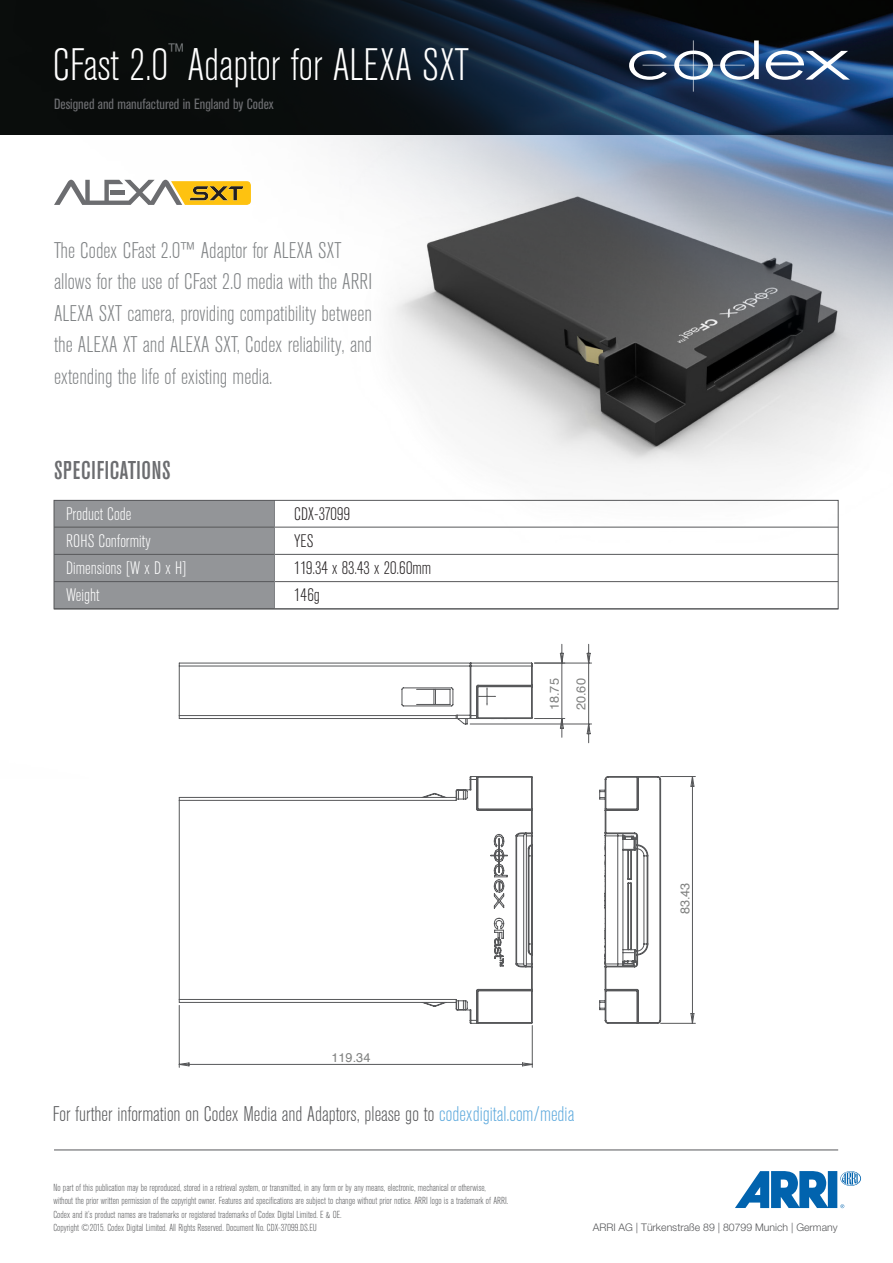
<style>
.page{position:relative;width:893px;height:1263px;background:#fff}
.page>*{position:absolute;margin:0;border:0;box-sizing:border-box;transform-origin:0 0}
.t1{font:300 condensed 45px "Akzidenz Grotesk BE";color:#fff}
.t2{font:500 condensed 25.5px "Akzidenz Grotesk BE";letter-spacing:.03em;color:#6c6d70}
.t3{font:300 condensed 22.5px/31.5px "Akzidenz Grotesk BE";color:#808385}
.t4{font:300 condensed 21px "Akzidenz Grotesk BE";color:#57585a}
.t5{font:300 condensed 18px "Akzidenz Grotesk BE";color:#fff}
.t6{font:300 condensed 18px "Akzidenz Grotesk BE";color:#231f20}
.t7{font:condensed 14.7px "Akzidenz Grotesk BE";color:#6d6e71}
.t8{font:12.75px/26.8px "Helvetica";color:#808180}
.t9{font:300 10.5px "Helvetica Neue";color:#57585a}
.t10{font:300 condensed 10.2px/13.5px "Akzidenz Grotesk BE";color:#58595b}
.s1{color:#5faadd}
</style>
<div class="page">
<img style="left:0;top:0;width:893px;height:719px">
<svg style="left:766px;top:51px;width:84px;height:29px"></svg>
<svg style="left:629px;top:40px;width:130px;height:52px;background:#435b7b"></svg>
<hr style="left:54px;top:1149px;width:784px;height:1px;background:#57585a">
<div style="left:54px;top:500px;width:220px;height:109px;background:#939598"></div>
<hr style="left:54px;top:527px;width:784px;height:1px;background:#57585a">
<hr style="left:54px;top:554px;width:784px;height:1px;background:#57585a">
<hr style="left:54px;top:581px;width:784px;height:1px;background:#57585a">
<hr style="left:54px;top:609px;width:784px;height:1px;background:#57585a">
<hr style="left:274px;top:500px;width:1px;height:109px;background:#808285">
<div style="left:54px;top:500px;width:784px;height:109px;border:1px solid #57585a"></div>
<svg style="left:735px;top:1171px;width:126px;height:37px"></svg>
<svg style="left:532px;top:644px;width:164px;height:379px"></svg>
<svg style="left:179px;top:1023px;width:353px;height:44px"></svg>
<svg style="left:179px;top:776px;width:353px;height:247px"></svg>
<svg style="left:599px;top:776px;width:62px;height:247px"></svg>
<svg style="left:179px;top:644px;width:386px;height:93px"></svg>
<svg style="left:54px;top:180px;width:197px;height:25px"></svg>
<h1 class="t1" style="left:53px;top:40px;width:418px">CFast 2.0<sup>™</sup>Adaptor for ALEXA SXT</h1>
<h3 class="t7" style="left:54px;top:96px;width:221px">Designed and manufactured in England by Codex</h3>
<h3 class="t3" style="left:54px;top:235px;width:320px">The Codex CFast 2.0™ Adaptor for ALEXA SXT allows for the use of CFast 2.0 media with the ARRI ALEXA SXT camera, providing compatibility between the ALEXA XT and ALEXA SXT, Codex reliability, and extending the life of existing media.</h3>
<h2 class="t2" style="left:54px;top:456px;width:118px">SPECIFICATIONS</h2>
<h3 class="t5" style="left:66px;top:504px;width:67px">Product Code</h3>
<h3 class="t6" style="left:294px;top:504px;width:58px">CDX-37099</h3>
<h3 class="t5" style="left:66px;top:531px;width:86px">ROHS Conformity</h3>
<h3 class="t6" style="left:294px;top:531px;width:21px">YES</h3>
<h3 class="t5" style="left:66px;top:558px;width:122px">Dimensions [W x D x H]</h3>
<h3 class="t6" style="left:294px;top:558px;width:139px">119.34 x 83.43 x 20.60mm</h3>
<h3 class="t5" style="left:66px;top:585px;width:35px">Weight</h3>
<h3 class="t6" style="left:294px;top:585px;width:27px">146g</h3>
<p class="t8" style="left:541px;top:710px;width:33px;rotate:-90deg">18.75<br>20.60</p>
<p class="t8" style="left:331px;top:1044px;width:40px">119.34</p>
<h3 class="t4" style="left:53px;top:1102px;width:523px">For further information on Codex Media and Adaptors, please go to <span class="s1">codexdigital.com/media</span></h3>
<p class="t8" style="left:672px;top:914px;width:33px;rotate:-90deg">83.43</p>
<p class="t10" style="left:53px;top:1180px;width:456px">No part of this publication may be reproduced, stored in a retrieval system, or transmitted, in any form or by any means, electronic, mechanical or otherwise,<br>without the prior written permission of the copyright owner. Features and specifications are subject to change without prior notice. ARRI logo is a trademark of ARRI.<br>Codex and it’s product names are trademarks or registered trademarks of Codex Digital Limited. E &amp; OE.<br>Copyright ©2015. Codex Digital Limited. All Rights Reserved. Document No. CDX-37099.DS.EU</p>
<p class="t9" style="left:593px;top:1221px;width:246px">ARRI AG | Türkenstraße 89 | 80799 Munich | Germany</p>
</div>
